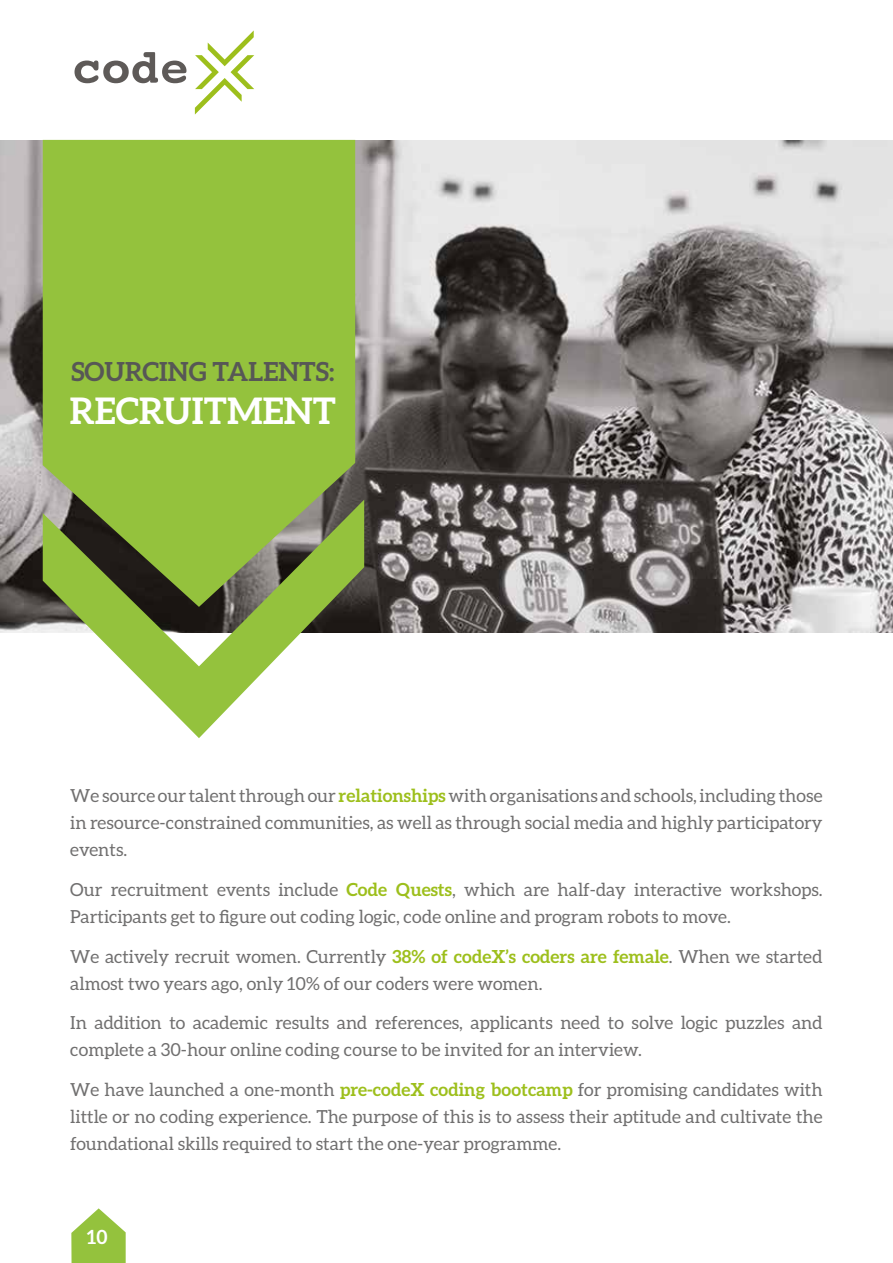
<style>
.page{position:relative;width:893px;height:1263px;background:#fff}
.page>*{position:absolute;margin:0;border:0;box-sizing:border-box;transform-origin:0 0}
.t1{font:700 36.6px "Aleo";color:#fff}
.t2{font:700 26.25px "Aleo";color:#575756}
.t3{font:700 19.5px "Aleo";color:#fff}
.t4{font:18px/27px "Aleo";color:#706f6f}
.s1{font-weight:700;color:#9dbf1c}
</style>
<div class="page">
<img style="left:0;top:140px;width:893px;height:492px">
<svg style="left:195px;top:30px;width:59px;height:85px"></svg>
<svg style="left:75px;top:52px;width:111px;height:31px"></svg>
<svg style="left:71px;top:1208px;width:55px;height:55px"></svg>
<div style="left:43px;top:140px;width:312px;height:360px;background:#94c23d"></div>
<svg style="left:43px;top:500px;width:321px;height:238px"></svg>
<h2 class="t2" style="left:71px;top:356px;width:265px">SOURCING TALENTS:</h2>
<h1 class="t1" style="left:70px;top:390px;width:268px">RECRUITMENT</h1>
<p class="t4" style="left:70px;top:782px;width:754px;text-align:justify">We source our talent through our <span class="s1">relationships</span> with organisations and schools, including those in resource-constrained communities, as well as through social media and highly participatory events.</p>
<p class="t4" style="left:70px;top:876px;width:754px">Our recruitment events include <span class="s1">Code Quests</span>, which are half-day interactive workshops.<br>Participants get to figure out coding logic, code online and program robots to move.</p>
<p class="t4" style="left:70px;top:942px;width:754px">We actively recruit women. Currently <span class="s1">38% of codeX’s coders are female</span>. When we started almost two years ago, only 10% of our coders were women.</p>
<p class="t4" style="left:70px;top:1009px;width:754px">In addition to academic results and references, applicants need to solve logic puzzles and complete a 30-hour online coding course to be invited for an interview.</p>
<p class="t4" style="left:70px;top:1076px;width:754px;text-align:justify">We have launched a one-month <span class="s1">pre-codeX coding bootcamp</span> for promising candidates with little or no coding experience. The purpose of this is to assess their aptitude and cultivate the foundational skills required to start the one-year programme.</p>
<p class="t3" style="left:87px;top:1225px;width:22px">10</p>
</div>
